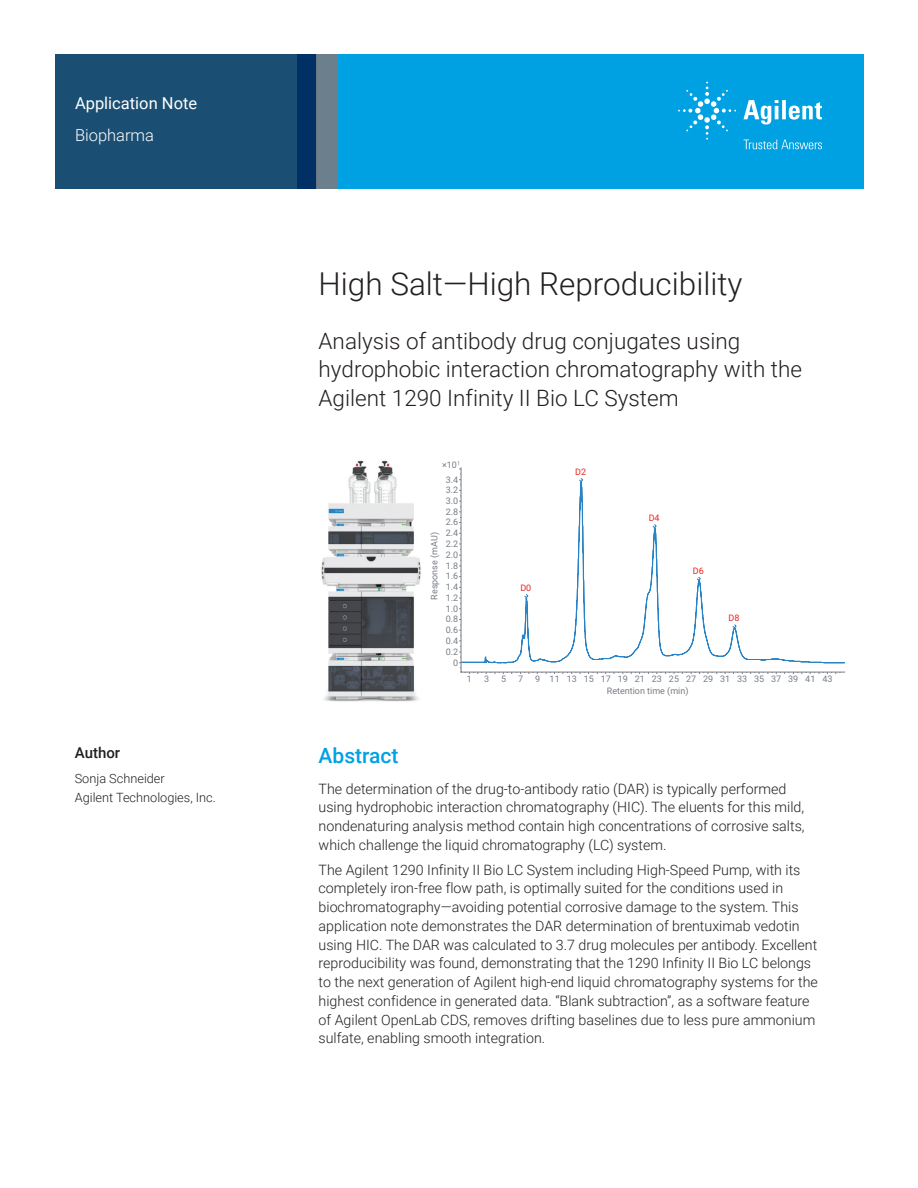
<style>
.page{position:relative;width:918px;height:1188px;background:#fff}
.page>*{position:absolute;margin:0;border:0;box-sizing:border-box;transform-origin:0 0}
.t1{font:300 31.5px "Roboto";color:#231f20}
.Subtitle{font:300 22.5px/28.5px "Roboto";color:#231f20}
.Header_1{font:500 21px "Roboto";color:#00a1e3}
.Doctype{font:16.5px "Roboto";color:#fff}
.Area_Identifier{font:300 16.5px "Roboto";color:#fff}
.DATA_author_title{font:500 15px "Roboto";color:#231f20}
.Text{font:300 14.25px/18.8px "Roboto";color:#231f20}
.DATA_author_name___i{font:300 12.75px/18.8px "Roboto";color:#231f20}
.t2{font:9px/12.9px "Roboto";color:#787d83}
.t3{font:9px "Roboto";color:#e72621}
</style>
<div class="page">
<div style="left:297px;top:54px;width:567px;height:135px;background:#00a1e3"></div>
<svg style="left:55px;top:54px;width:261px;height:135px;background:#184b71"></svg>
<div style="left:316px;top:54px;width:22px;height:135px;background:#6b808c"></div>
<img style="left:321px;top:460px;width:100px;height:242px">
<svg style="left:459px;top:469px;width:386px;height:205px"></svg>
<hr style="left:461px;top:468px;width:1px;height:204px;background:#787d83">
<hr style="left:461px;top:672px;width:384px;height:1px;background:#787d83">
<svg style="left:743px;top:100px;width:79px;height:25px"></svg>
<svg style="left:678px;top:82px;width:58px;height:58px"></svg>
<svg style="left:744px;top:140px;width:78px;height:9px"></svg>
<p class="Doctype" style="left:75px;top:91px;width:124px">Application Note</p>
<p class="Area_Identifier" style="left:75px;top:124px;width:81px">Biopharma</p>
<p class="DATA_author_title" style="left:75px;top:743px;width:47px">Author</p>
<p class="DATA_author_name___i" style="left:75px;top:769px;width:143px">Sonja Schneider<br>Agilent Technologies, Inc.</p>
<p class="t1" style="left:319px;top:261px;width:425px">High Salt—High Reproducibility</p>
<p class="Subtitle" style="left:319px;top:326px;width:485px">Analysis of antibody drug conjugates using hydrophobic interaction chromatography with the<br>Agilent 1290 Infinity II Bio LC System</p>
<p class="t2" style="left:442px;top:458px;width:19px">×10<sup>1</sup></p>
<p class="t2" style="left:446px;top:473px;width:14px">3.4</p>
<p class="t2" style="left:446px;top:483px;width:14px">3.2</p>
<p class="t2" style="left:446px;top:494px;width:14px">3.0</p>
<p class="t2" style="left:446px;top:505px;width:14px">2.8</p>
<p class="t2" style="left:446px;top:515px;width:14px">2.6</p>
<p class="t2" style="left:446px;top:526px;width:14px">2.4</p>
<p class="t2" style="left:428px;top:600px;width:69px;rotate:-90deg">Response (mAU)</p>
<p class="t2" style="left:446px;top:537px;width:14px">2.2</p>
<p class="t2" style="left:446px;top:548px;width:14px">2.0</p>
<p class="t2" style="left:446px;top:559px;width:14px">1.8</p>
<p class="t2" style="left:446px;top:569px;width:14px">1.6</p>
<p class="t2" style="left:446px;top:580px;width:14px">1.4</p>
<p class="t2" style="left:446px;top:591px;width:14px">1.2</p>
<p class="t2" style="left:446px;top:602px;width:14px">1.0</p>
<p class="t2" style="left:446px;top:612px;width:14px">0.8</p>
<p class="t2" style="left:446px;top:623px;width:14px">0.6</p>
<p class="t2" style="left:446px;top:634px;width:14px">0.4</p>
<p class="t2" style="left:446px;top:645px;width:14px">0.2</p>
<p class="t2" style="left:453px;top:656px;width:7px">0</p>
<p class="t3" style="left:520px;top:581px;width:12px">D0</p>
<p class="t3" style="left:575px;top:465px;width:12px">D2</p>
<p class="t3" style="left:649px;top:511px;width:12px">D4</p>
<p class="t3" style="left:693px;top:564px;width:12px">D6</p>
<p class="t3" style="left:729px;top:612px;width:12px">D8</p>
<p class="t2" style="left:467px;top:672px;width:7px">1</p>
<p class="t2" style="left:484px;top:672px;width:7px">3</p>
<p class="t2" style="left:501px;top:672px;width:7px">5</p>
<p class="t2" style="left:518px;top:672px;width:7px">7</p>
<p class="t2" style="left:607px;top:672px;width:227px;text-indent:-72px">9 11 13 15 17 19 21 23 25 27 29 31 33 35 37 39 41 43<br>Retention time (min)</p>
<p class="Header_1" style="left:319px;top:741px;width:82px">Abstract</p>
<p class="Text" style="left:319px;top:779px;width:488px">The determination of the drug-to-antibody ratio (DAR) is typically performed using hydrophobic interaction chromatography (HIC). The eluents for this mild, nondenaturing analysis method contain high concentrations of corrosive salts, which challenge the liquid chromatography (LC) system.</p>
<p class="Text" style="left:319px;top:860px;width:501px">The Agilent 1290 Infinity II Bio LC System including High-Speed Pump, with its completely iron-free flow path, is optimally suited for the conditions used in biochromatography—avoiding potential corrosive damage to the system. This application note demonstrates the DAR determination of brentuximab vedotin using HIC. The DAR was calculated to 3.7 drug molecules per antibody. Excellent reproducibility was found, demonstrating that the 1290 Infinity II Bio LC belongs to the next generation of Agilent high-end liquid chromatography systems for the highest confidence in generated data. “Blank subtraction”, as a software feature of Agilent OpenLab CDS, removes drifting baselines due to less pure ammonium sulfate, enabling smooth integration.</p>
</div>
